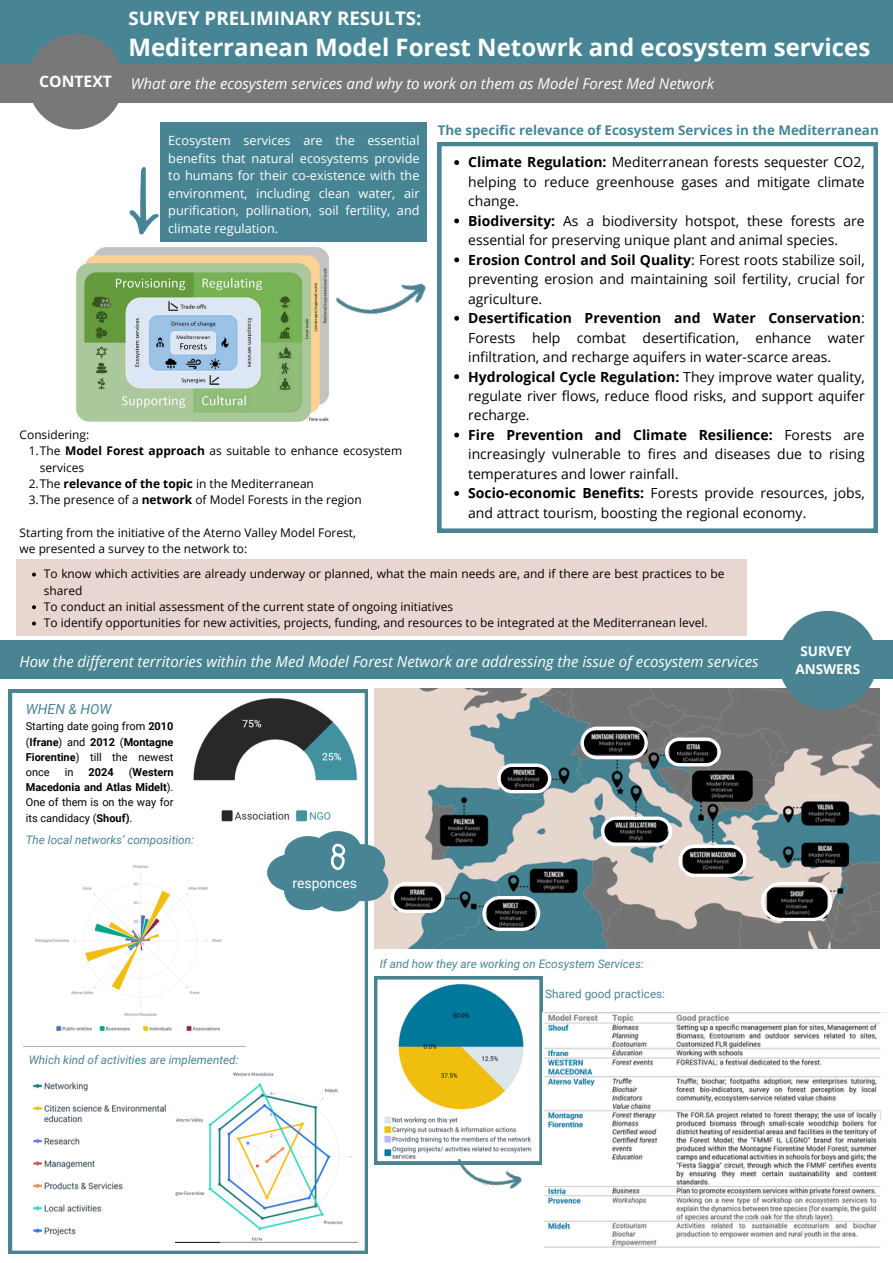
<style>
.page{position:relative;width:893px;height:1263px;background:#fff}
.page>*{position:absolute;margin:0;border:0;box-sizing:border-box;transform-origin:0 0}
.t1{font:700 24px "Open Sans";color:#fff}
.t2{font:700 18.75px "Open Sans";color:#fff}
.t3{font:700 15.75px "Open Sans";color:#fff}
.t4{font:italic 15px "Open Sans";color:#fff}
.t5{font:13.95px/19.5px "Open Sans";color:#000;text-align:justify}
.t6{font:13.95px "Roboto";color:#fff}
.t7{font:italic 13.95px "Roboto";color:#478595}
.t8{font:700 13.5px/18.6px "Open Sans";color:#fff;text-align:center}
.t9{font:700 13.35px "Open Sans";color:#478595}
.t10{font:12.67px/17.5px "Open Sans";color:#fff;text-align:justify}
.t11{font:11.93px/16.4px "Open Sans";color:#000}
.t12{font:italic 11.7px "Roboto";color:#478595}
.t13{font:11.7px "Roboto";color:#4a8493}
.t14{font:10.95px/15.1px "Roboto";color:#000;text-align:justify}
.t15{font:700 10.95px "Roboto";color:#000}
.s1{font-weight:700}
</style>
<div class="page">
<div style="left:0;top:0;width:893px;height:68px;background:#478595"></div>
<div style="left:0;top:65px;width:893px;height:37px;background:#787878"></div>
<div style="left:28px;top:34px;width:95px;height:95px;background:#787878;border-radius:50%"></div>
<div style="left:0;top:641px;width:893px;height:38px;background:#4a8493"></div>
<img style="left:374px;top:689px;width:505px;height:259px">
<svg style="left:497px;top:763px;width:54px;height:30px"></svg>
<svg style="left:482px;top:896px;width:58px;height:35px"></svg>
<svg style="left:678px;top:844px;width:68px;height:33px"></svg>
<svg style="left:601px;top:816px;width:71px;height:30px"></svg>
<svg style="left:580px;top:726px;width:68px;height:33px"></svg>
<svg style="left:665px;top:737px;width:56px;height:29px"></svg>
<svg style="left:761px;top:882px;width:71px;height:39px"></svg>
<div style="left:778px;top:611px;width:99px;height:99px;background:#4a8493;border-radius:50%"></div>
<img style="left:76px;top:248px;width:253px;height:173px">
<img style="left:336px;top:283px;width:91px;height:32px">
<div style="left:17px;top:559px;width:730px;height:77px;background:#e8d6d0"></div>
<svg style="left:9px;top:689px;width:359px;height:565px"></svg>
<svg style="left:267px;top:831px;width:178px;height:82px"></svg>
<div style="left:160px;top:122px;width:267px;height:119px;background:#478595"></div>
<svg style="left:129px;top:167px;width:30px;height:68px"></svg>
<svg style="left:438px;top:142px;width:439px;height:390px"></svg>
<svg style="left:454px;top:160px;width:5px;height:5px"></svg>
<svg style="left:454px;top:218px;width:5px;height:5px"></svg>
<svg style="left:454px;top:257px;width:5px;height:5px"></svg>
<svg style="left:454px;top:316px;width:5px;height:5px"></svg>
<svg style="left:454px;top:374px;width:5px;height:5px"></svg>
<svg style="left:454px;top:433px;width:5px;height:4px"></svg>
<svg style="left:454px;top:491px;width:5px;height:5px"></svg>
<img style="left:454px;top:1164px;width:69px;height:25px">
<svg style="left:374px;top:976px;width:169px;height:188px"></svg>
<img style="left:544px;top:1013px;width:337px;height:235px">
<img style="left:380px;top:985px;width:156px;height:173px">
<img style="left:166px;top:1067px;width:191px;height:176px">
<img style="left:19px;top:1071px;width:156px;height:177px">
<img style="left:24px;top:852px;width:221px;height:194px">
<img style="left:188px;top:697px;width:169px;height:129px">
<svg style="left:32px;top:573px;width:4px;height:3px"></svg>
<svg style="left:32px;top:605px;width:4px;height:4px"></svg>
<svg style="left:32px;top:621px;width:4px;height:4px"></svg>
<h1 class="t3" style="left:39px;top:70px;width:74px">CONTEXT</h1>
<p class="t2" style="left:128px;top:5px;width:295px">SURVEY PRELIMINARY RESULTS:</p>
<p class="t1" style="left:128px;top:31px;width:743px">Mediterranean Model Forest Netowrk and ecosystem services</p>
<p class="t4" style="left:131px;top:73px;width:585px">What are the ecosystem services and why to work on them as Model Forest Med Network</p>
<p class="t9" style="left:438px;top:120px;width:442px">The specific relevance of Ecosystem Services in the Mediterranean</p>
<h6 class="t10" style="left:168px;top:132px;width:253px">Ecosystem services are the essential benefits that natural ecosystems provide to humans for their co-existence with the environment, including clean water, air purification, pollination, soil fertility, and climate regulation.</h6>
<h5 class="t5" style="left:468px;top:152px;width:398px"><span class="s1">Climate Regulation:</span> Mediterranean forests sequester CO2, helping to reduce greenhouse gases and mitigate climate change.</h5>
<p class="t5" style="left:468px;top:211px;width:398px"><span class="s1">Biodiversity:</span> As a biodiversity hotspot, these forests are essential for preserving unique plant and animal species.</p>
<p class="t5" style="left:468px;top:250px;width:398px"><span class="s1">Erosion Control and Soil Quality</span>: Forest roots stabilize soil, preventing erosion and maintaining soil fertility, crucial for agriculture.</p>
<p class="t5" style="left:468px;top:308px;width:398px"><span class="s1">Desertification Prevention and Water Conservation</span>:<br>Forests help combat desertification, enhance water infiltration, and recharge aquifers in water-scarce areas.</p>
<p class="t5" style="left:468px;top:366px;width:398px"><span class="s1">Hydrological Cycle Regulation:</span> They improve water quality, regulate river flows, reduce flood risks, and support aquifer recharge.</p>
<p class="t5" style="left:468px;top:425px;width:398px"><span class="s1">Fire Prevention and Climate Resilience:</span> Forests are increasingly vulnerable to fires and diseases due to rising temperatures and lower rainfall.</p>
<p class="t5" style="left:468px;top:483px;width:398px"><span class="s1">Socio-economic Benefits:</span> Forests provide resources, jobs, and attract tourism, boosting the regional economy.</p>
<p class="t11" style="left:20px;top:426px;width:71px">Considering:</p>
<h4 class="t11" style="left:40px;top:443px;width:364px;text-indent:-11px">1.The <span class="s1">Model Forest approach</span> as suitable to enhance ecosystem services</h4>
<p class="t11" style="left:29px;top:475px;width:287px">2.The <span class="s1">relevance of the topic</span> in the Mediterranean</p>
<h3 class="t11" style="left:29px;top:491px;width:335px">3.The presence of a <span class="s1">network</span> of Model Forests in the region</h3>
<p class="t11" style="left:20px;top:524px;width:338px">Starting from the initiative of the Aterno Valley Model Forest,</p>
<p class="t11" style="left:20px;top:540px;width:229px">we presented a survey to the network to:</p>
<p class="t11" style="left:44px;top:565px;width:682px">To know which activities are already underway or planned, what the main needs are, and if there are best practices to be shared</p>
<p class="t11" style="left:44px;top:598px;width:411px">To conduct an initial assessment of the current state of ongoing initiatives</p>
<p class="t11" style="left:44px;top:614px;width:665px">To identify opportunities for new activities, projects, funding, and resources to be integrated at the Mediterranean level.</p>
<p class="t4" style="left:20px;top:651px;width:740px">How the different territories within the Med Model Forest Network are addressing the issue of ecosystem services</p>
<p class="t7" style="left:26px;top:700px;width:87px">WHEN &amp; HOW</p>
<p class="t14" style="left:26px;top:719px;width:149px">Starting date going from <span class="s1">2010 </span>(<span class="s1">Ifrane</span>) and <span class="s1">2012</span> (<span class="s1">Montagne Fiorentine</span>) till the newest once</p>
<p class="t14" style="left:26px;top:765px;width:149px;text-indent:103px">(<span class="s1">Western Macedonia and Atlas Midelt</span>).<br>One of them is on the way for its candidacy (<span class="s1">Shouf)</span>.</p>
<p class="t12" style="left:26px;top:833px;width:170px">The local networks’ composition:</p>
<p class="t14" style="left:65px;top:765px;width:10px">in</p>
<p class="t15" style="left:89px;top:766px;width:27px">2024</p>
<p class="t12" style="left:29px;top:1053px;width:211px">Which kind of activities are implemented:</p>
<h6 class="t6" style="left:292px;top:875px;width:66px">responces</h6>
<p class="t12" style="left:380px;top:957px;width:265px">If and how they are working on Ecosystem Services:</p>
<p class="t13" style="left:545px;top:987px;width:121px">Shared good practices:</p>
<p class="t8" style="left:795px;top:641px;width:66px">SURVEY<br>ANSWERS</p>
</div>
